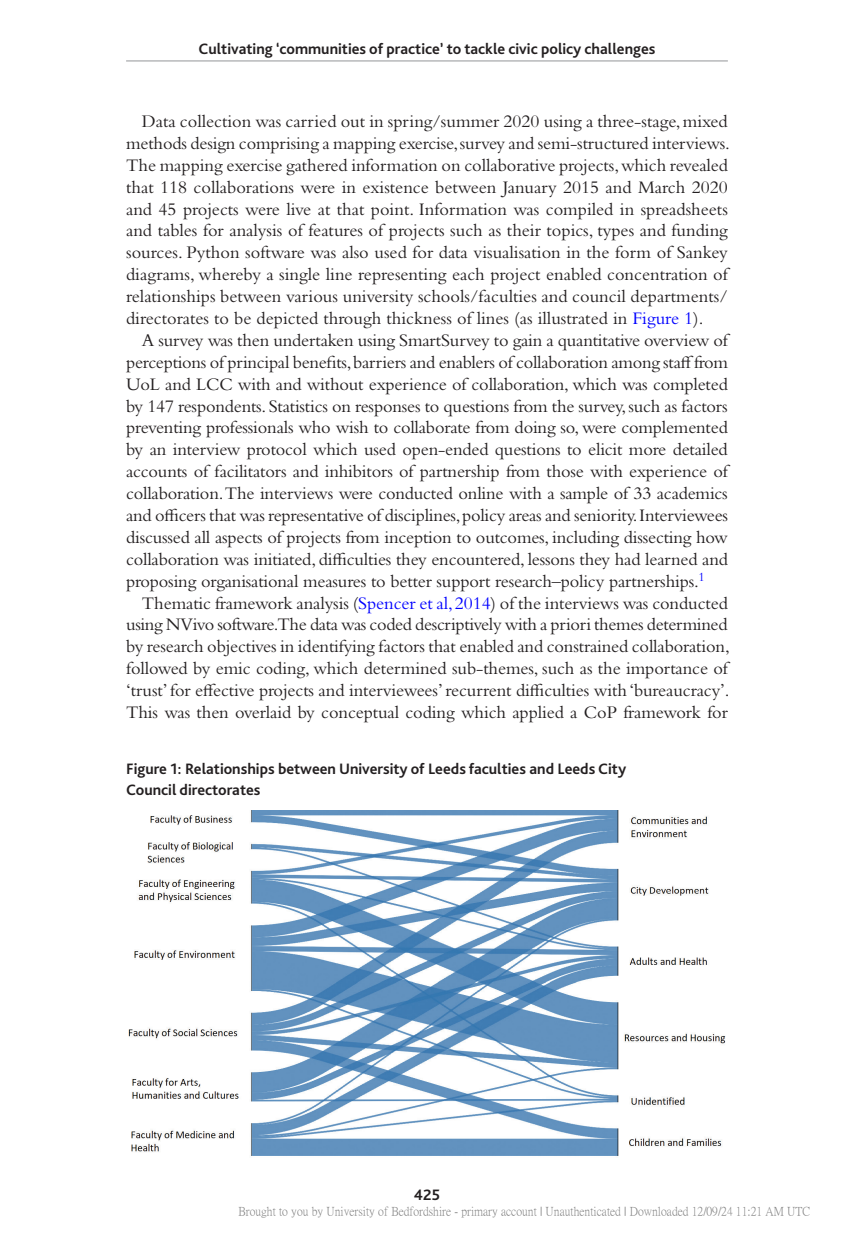
<style>
.page{position:relative;width:854px;height:1241px;background:#fff}
.page>*{position:absolute;margin:0;border:0;box-sizing:border-box;transform-origin:0 0}
.TextInd{font:18.38px/21.9px "Bembo Std";letter-spacing:-.01em;color:#231f20}
.FigCaption{font:700 15.75px/21.9px "Bliss Pro";color:#231f20}
.t1{font:12.25px "P Ming Li U";color:rgb(0 0 0/.5)}
.s1{color:#00f}
</style>
<div class="page">
<hr style="left:126px;top:60px;width:601px;height:1px;background:#939598">
<img style="left:128px;top:810px;width:598px;height:346px">
<p class="FigCaption" style="left:198px;top:38px;width:458px">Cultivating ‘communities of practice’ to tackle civic policy challenges</p>
<p class="TextInd" style="left:126px;top:110px;width:605px;text-indent:16px">Data collection was carried out in spring/summer 2020 using a three-stage, mixed methods design comprising a mapping exercise, survey and semi-structured interviews.<br>The mapping exercise gathered information on collaborative projects, which revealed that 118 collaborations were in existence between January 2015 and March 2020 and 45 projects were live at that point. Information was compiled in spreadsheets and tables for analysis of features of projects such as their topics, types and funding sources. Python software was also used for data visualisation in the form of Sankey diagrams, whereby a single line representing each project enabled concentration of relationships between various university schools/faculties and council departments/ directorates to be depicted through thickness of lines (as illustrated in <span class="s1">Figure 1</span>).</p>
<p class="TextInd" style="left:142px;top:329px;width:587px">A survey was then undertaken using SmartSurvey to gain a quantitative overview of</p>
<p class="TextInd" style="left:126px;top:350px;width:603px">perceptions of principal benefits, barriers and enablers of collaboration among staff from</p>
<p class="TextInd" style="left:126px;top:372px;width:603px">UoL and LCC with and without experience of collaboration, which was completed</p>
<p class="TextInd" style="left:126px;top:394px;width:603px">by 147 respondents. Statistics on responses to questions from the survey, such as factors</p>
<p class="TextInd" style="left:126px;top:416px;width:603px">preventing professionals who wish to collaborate from doing so, were complemented</p>
<p class="TextInd" style="left:126px;top:438px;width:603px">by an interview protocol which used open-ended questions to elicit more detailed</p>
<p class="TextInd" style="left:126px;top:460px;width:603px">accounts of facilitators and inhibitors of partnership from those with experience of</p>
<p class="TextInd" style="left:126px;top:482px;width:603px">collaboration. The interviews were conducted online with a sample of 33 academics</p>
<p class="TextInd" style="left:126px;top:504px;width:603px">and officers that was representative of disciplines, policy areas and seniority. Interviewees</p>
<p class="TextInd" style="left:126px;top:525px;width:603px">discussed all aspects of projects from inception to outcomes, including dissecting how</p>
<p class="TextInd" style="left:126px;top:547px;width:603px">collaboration was initiated, difficulties they encountered, lessons they had learned and</p>
<p class="TextInd" style="left:126px;top:569px;width:580px">proposing organisational measures to better support research–policy partnerships.<sup>1</sup></p>
<p class="TextInd" style="left:142px;top:591px;width:587px">Thematic framework analysis (<span class="s1">Spencer et al, 2014</span>) of the interviews was conducted</p>
<p class="TextInd" style="left:126px;top:613px;width:605px">using NVivo software.The data was coded descriptively with a priori themes determined by research objectives in identifying factors that enabled and constrained collaboration, followed by emic coding, which determined sub-themes, such as the importance of ‘trust’ for effective projects and interviewees’ recurrent difficulties with ‘bureaucracy’.<br>This was then overlaid by conceptual coding which applied a CoP framework for</p>
<p class="FigCaption" style="left:126px;top:757px;width:501px">Figure 1: Relationships between University of Leeds faculties and Leeds City<br>Council directorates</p>
<p class="FigCaption" style="left:414px;top:1183px;width:28px">425</p>
<p class="t1" style="left:238px;top:1204px;width:573px">Brought to you by University of Bedfordshire - primary account | Unauthenticated | Downloaded 12/09/24 11:21 AM UTC</p>
</div>
